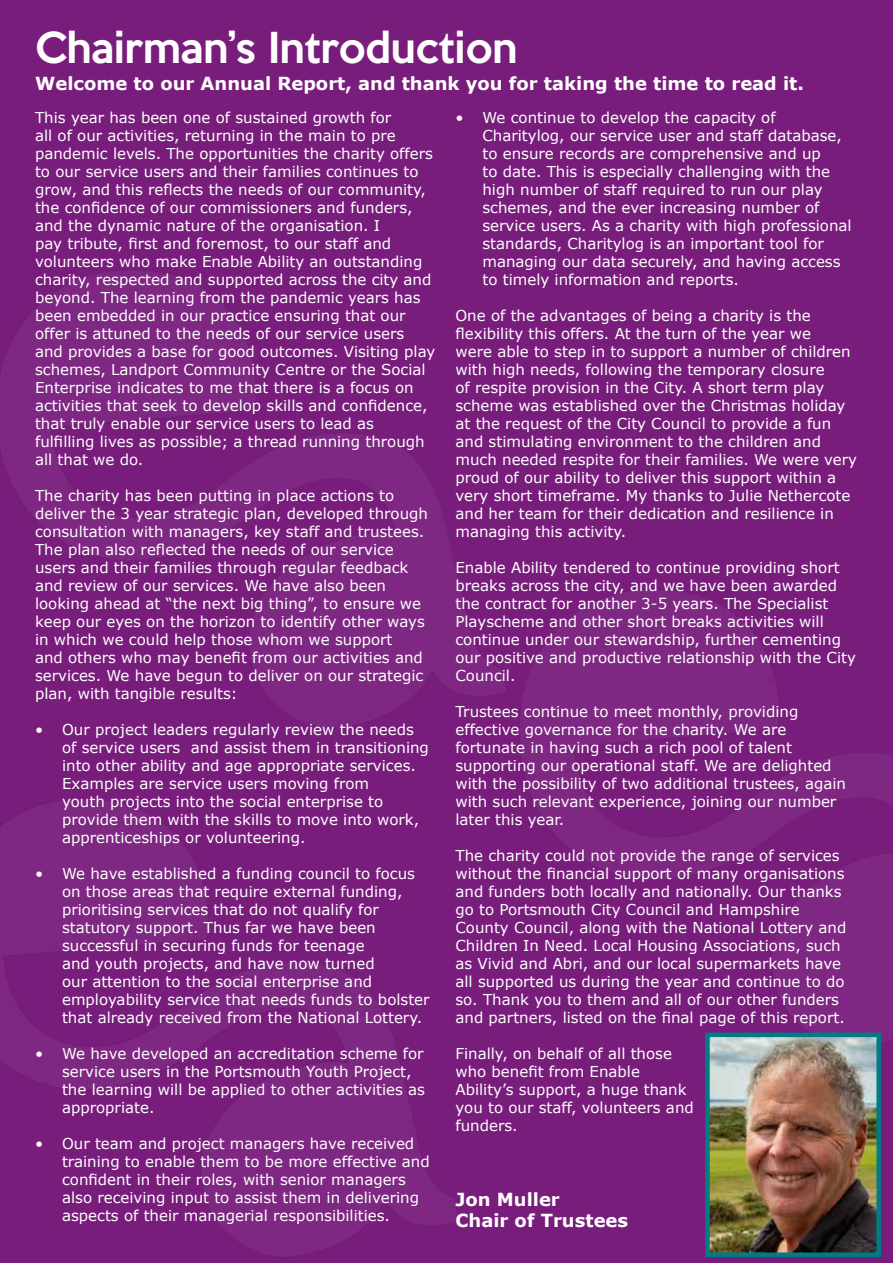
<style>
.page{position:relative;width:893px;height:1263px;background:#791d7d}
.page>*{position:absolute;margin:0;border:0;box-sizing:border-box;transform-origin:0 0}
.t1{font:500 39px "Keep Calm";color:#fff}
.t2{font:700 18px/21.6px "Verdana";color:#fff}
.t3{font:15px/18px "Verdana";color:#fff}
</style>
<div class="page">
<img style="left:0;top:271px;width:428px;height:456px">
<img style="left:0;top:800px;width:458px;height:456px">
<img style="left:405px;top:483px;width:488px;height:607px">
<img style="left:710px;top:1037px;width:166px;height:215px">
<div style="left:705px;top:1032px;width:176px;height:225px;border:4px solid #007c85"></div>
<h1 class="t1" style="left:35px;top:14px;width:484px">Chairman’s Introduction</h1>
<p class="t2" style="left:35px;top:73px;width:770px">Welcome to our Annual Report, and thank you for taking the time to read it.</p>
<p class="t3" style="left:35px;top:108px;width:402px">This year has been one of sustained growth for<br>all of our activities, returning in the main to pre pandemic levels. The opportunities the charity offers to our service users and their families continues to grow, and this reflects the needs of our community, the confidence of our commissioners and funders, and the dynamic nature of the organisation. I<br>pay tribute, first and foremost, to our staff and volunteers who make Enable Ability an outstanding charity, respected and supported across the city and beyond. The learning from the pandemic years has been embedded in our practice ensuring that our offer is attuned to the needs of our service users and provides a base for good outcomes. Visiting play schemes, Landport Community Centre or the Social Enterprise indicates to me that there is a focus on activities that seek to develop skills and confidence, that truly enable our service users to lead as fulfilling lives as possible; a thread running through all that we do.</p>
<p class="t3" style="left:35px;top:486px;width:394px">The charity has been putting in place actions to deliver the 3 year strategic plan, developed through consultation with managers, key staff and trustees.<br>The plan also reflected the needs of our service users and their families through regular feedback and review of our services. We have also been looking ahead at “the next big thing”, to ensure we keep our eyes on the horizon to identify other ways in which we could help those whom we support<br>and others who may benefit from our activities and services. We have begun to deliver on our strategic plan, with tangible results:</p>
<p class="t3" style="left:62px;top:720px;width:368px;text-indent:-27px">• Our project leaders regularly review the needs of service users and assist them in transitioning into other ability and age appropriate services.<br>Examples are service users moving from<br>youth projects into the social enterprise to provide them with the skills to move into work, apprenticeships or volunteering.</p>
<p class="t3" style="left:62px;top:864px;width:369px;text-indent:-27px">• We have established a funding council to focus on those areas that require external funding, prioritising services that do not qualify for statutory support. Thus far we have been successful in securing funds for teenage<br>and youth projects, and have now turned<br>our attention to the social enterprise and employability service that needs funds to bolster that already received from the National Lottery.</p>
<p class="t3" style="left:62px;top:1044px;width:364px;text-indent:-27px">• We have developed an accreditation scheme for service users in the Portsmouth Youth Project, the learning will be applied to other activities as appropriate.</p>
<p class="t3" style="left:62px;top:1134px;width:369px;text-indent:-27px">• Our team and project managers have received training to enable them to be more effective and confident in their roles, with senior managers also receiving input to assist them in delivering aspects of their managerial responsibilities.</p>
<p class="t3" style="left:482px;top:108px;width:371px;text-indent:-27px">• We continue to develop the capacity of Charitylog, our service user and staff database, to ensure records are comprehensive and up<br>to date. This is especially challenging with the high number of staff required to run our play schemes, and the ever increasing number of service users. As a charity with high professional standards, Charitylog is an important tool for managing our data securely, and having access to timely information and reports.</p>
<p class="t3" style="left:455px;top:306px;width:403px">One of the advantages of being a charity is the flexibility this offers. At the turn of the year we<br>were able to step in to support a number of children with high needs, following the temporary closure<br>of respite provision in the City. A short term play scheme was established over the Christmas holiday at the request of the City Council to provide a fun and stimulating environment to the children and much needed respite for their families. We were very proud of our ability to deliver this support within a very short timeframe. My thanks to Julie Nethercote and her team for their dedication and resilience in managing this activity.</p>
<p class="t3" style="left:455px;top:558px;width:402px">Enable Ability tendered to continue providing short breaks across the city, and we have been awarded the contract for another 3-5 years. The Specialist Playscheme and other short breaks activities will continue under our stewardship, further cementing our positive and productive relationship with the City Council.</p>
<p class="t3" style="left:455px;top:702px;width:392px">Trustees continue to meet monthly, providing effective governance for the charity. We are fortunate in having such a rich pool of talent supporting our operational staff. We are delighted with the possibility of two additional trustees, again with such relevant experience, joining our number later this year.</p>
<p class="t3" style="left:455px;top:846px;width:392px">The charity could not provide the range of services without the financial support of many organisations and funders both locally and nationally. Our thanks go to Portsmouth City Council and Hampshire County Council, along with the National Lottery and Children In Need. Local Housing Associations, such as Vivid and Abri, and our local supermarkets have all supported us during the year and continue to do so. Thank you to them and all of our other funders and partners, listed on the final page of this report.</p>
<p class="t3" style="left:455px;top:1044px;width:240px">Finally, on behalf of all those who benefit from Enable<br>Ability’s support, a huge thank you to our staff, volunteers and funders.</p>
<p class="t2" style="left:455px;top:1188px;width:174px">Jon Muller<br>Chair of Trustees</p>
</div>
